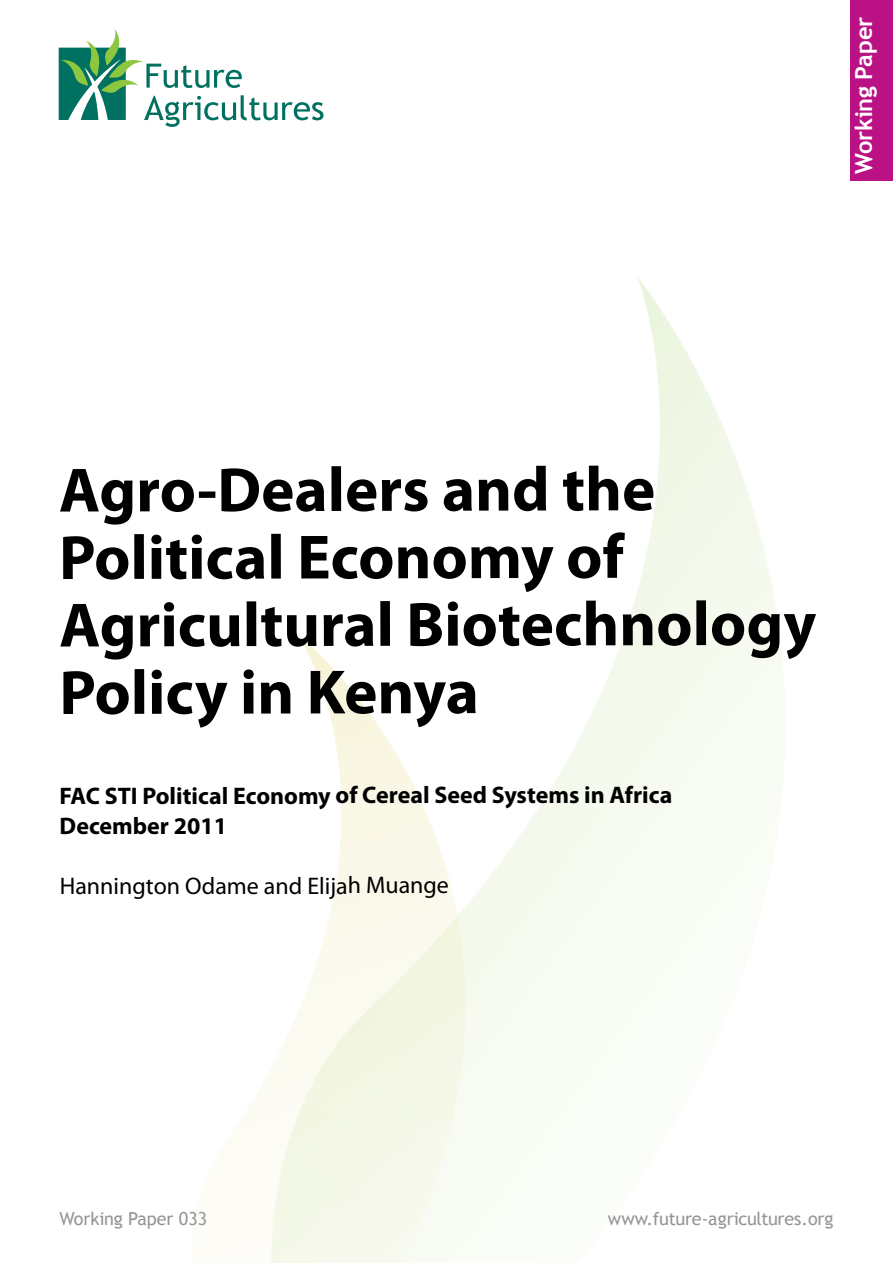
<style>
.page{position:relative;width:893px;height:1263px;background:#fff}
.page>*{position:absolute;margin:0;border:0;box-sizing:border-box;transform-origin:0 0}
.t1{font:700 63px/67.5px "Myriad Pro";letter-spacing:-.005em;color:#000}
.t2{font:700 24px/30.5px "Myriad Pro";letter-spacing:-.005em;color:#000}
.t3{font:24px "Myriad Pro";letter-spacing:-.005em;color:#000}
.t4{font:700 23.7px "Trebuchet MS";letter-spacing:-.005em;color:#fff}
.t5{font:18px "Trebuchet MS";letter-spacing:-.005em;color:#939598}
</style>
<div class="page">
<svg style="left:59px;top:29px;width:264px;height:98px"></svg>
<div style="left:850px;top:0;width:43px;height:180px;background:#ba1185"></div>
<p class="t4" style="left:849px;top:174px;width:158px;rotate:-90deg">Working Paper</p>
<p class="t1" style="left:59px;top:454px;width:759px">Agro-Dealers and the<br>Political Economy of<br>Agricultural Biotechnology<br>Policy in Kenya</p>
<p class="t2" style="left:60px;top:779px;width:614px">FAC STI Political Economy of Cereal Seed Systems in Africa<br>December 2011</p>
<p class="t3" style="left:60px;top:871px;width:391px">Hannington Odame and Elijah Muange</p>
<p class="t5" style="left:60px;top:1208px;width:149px">Working Paper 033</p>
<p class="t5" style="left:608px;top:1208px;width:227px">www.future-agricultures.org</p>
</div>
